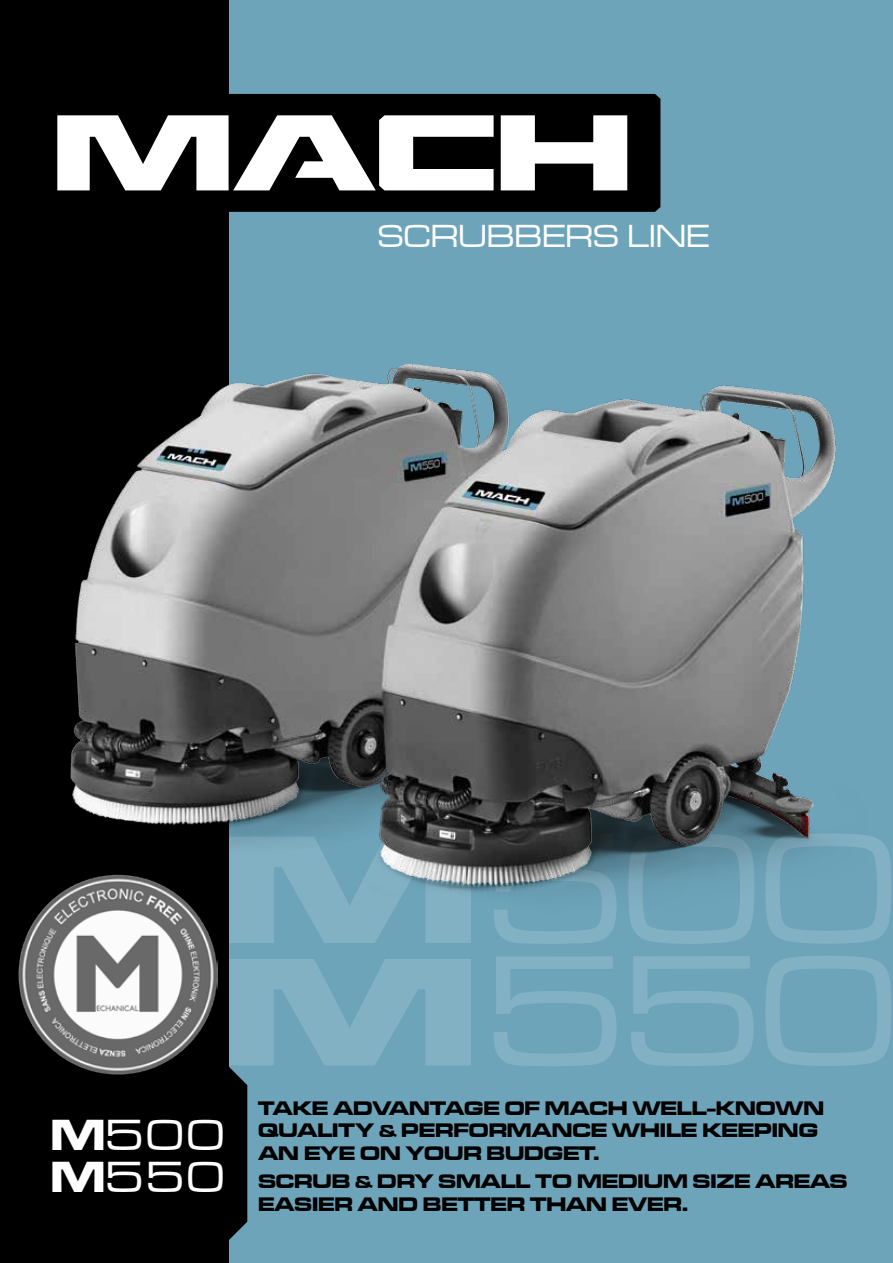
<style>
.page{position:relative;width:893px;height:1263px;background:#fff}
.page>*{position:absolute;margin:0;border:0;box-sizing:border-box;transform-origin:0 0}
.t1{font:45px/42px "Microgramma D Medi Exte";letter-spacing:.07em;color:#fff}
.t2{font:33px "Microgramma D Medi Exte";letter-spacing:.02em;color:#fff;scale:.96 1}
.t3{font:20.25px/22.5px "Microgramma D Bold Exte";color:#000}
.s1{font-family:"Microgramma D Bold Exte"}
.s2{font-size:18px}
</style>
<div class="page">
<div style="left:14px;top:0;width:879px;height:1263px;background:#6da4ba"></div>
<img style="left:229px;top:834px;width:662px;height:232px">
<svg style="left:0;top:0;width:229px;height:1263px;fill:#000"></svg>
<div style="left:24px;top:94px;width:636px;height:118px;background:#000"></div>
<svg style="left:57px;top:115px;width:570px;height:75px"></svg>
<svg style="left:228px;top:959px;width:243px;height:281px"></svg>
<img style="left:28px;top:313px;width:825px;height:596px">
<h2 class="t2" style="left:378px;top:215px;width:347px">SCRUBBERS LINE</h2>
<h1 class="t1" style="left:50px;top:1113px;width:175px"><span class="s1">M</span>500<br><span class="s1">M</span>550</h1>
<p class="t3" style="left:258px;top:1096px;width:567px">TAKE ADVANTAGE OF MACH WELL-KNOWN<br>QUALITY <span class="s2">&amp;</span> PERFORMANCE WHILE KEEPING<br>AN EYE ON YOUR BUDGET.</p>
<p class="t3" style="left:258px;top:1170px;width:591px">SCRUB <span class="s2">&amp;</span> DRY SMALL TO MEDIUM SIZE AREAS<br>EASIER AND BETTER THAN EVER.</p>
</div>
